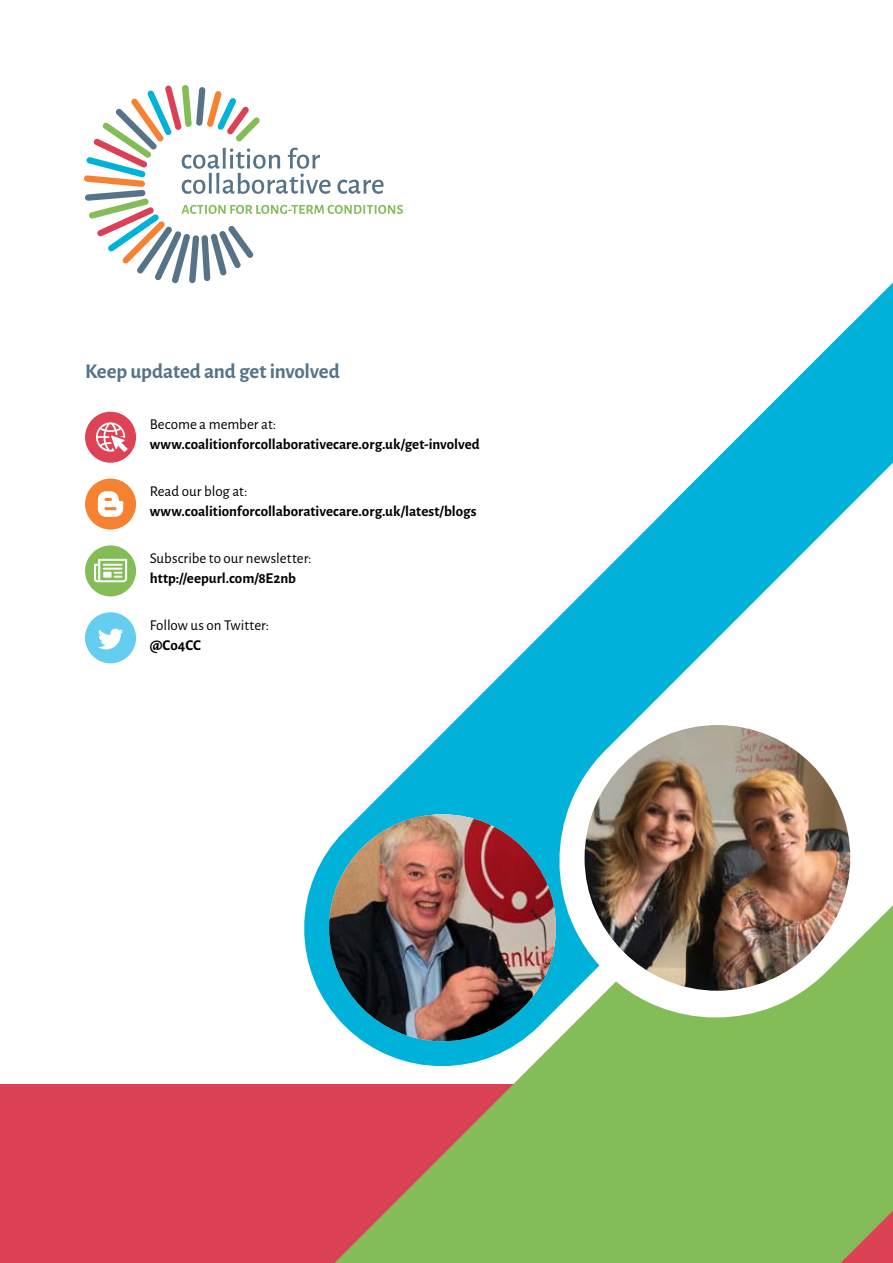
<style>
.page{position:relative;width:893px;height:1263px;background:#fff}
.page>*{position:absolute;margin:0;border:0;box-sizing:border-box;transform-origin:0 0}
.t1{font:700 21px "Alegreya Sans";letter-spacing:-.01em;color:#577387}
.t2{font:700 15px "Alegreya Sans";color:#000}
.t3{font:15px "Alegreya Sans";color:#000}
</style>
<div class="page">
<div style="left:0;top:1084px;width:893px;height:179px;background:#db4154"></div>
<svg style="left:334px;top:1079px;width:559px;height:184px;fill:#84bd58"></svg>
<svg style="left:304px;top:631px;width:589px;height:448px"></svg>
<svg style="left:544px;top:282px;width:349px;height:751px"></svg>
<svg style="left:84px;top:85px;width:319px;height:199px"></svg>
<div style="left:85px;top:612px;width:51px;height:51px;background:#65cdf0;border-radius:50%"></div>
<svg style="left:98px;top:629px;width:25px;height:20px"></svg>
<div style="left:85px;top:479px;width:51px;height:51px;background:#f58231;border-radius:50%"></div>
<svg style="left:98px;top:491px;width:25px;height:26px"></svg>
<div style="left:85px;top:412px;width:51px;height:51px;background:#dd4355;border-radius:50%"></div>
<svg style="left:96px;top:422px;width:32px;height:30px"></svg>
<div style="left:85px;top:545px;width:51px;height:51px;background:#84bd58;border-radius:50%"></div>
<svg style="left:94px;top:559px;width:33px;height:23px"></svg>
<img style="left:585px;top:725px;width:265px;height:266px;border-radius:133px">
<img style="left:329px;top:814px;width:227px;height:227px;border-radius:113px">
<h1 class="t1" style="left:85px;top:356px;width:256px">Keep updated and get involved</h1>
<p class="t3" style="left:150px;top:414px;width:128px">Become a member at:</p>
<p class="t2" style="left:150px;top:433px;width:332px">www.coalitionforcollaborativecare.org.uk/get-involved</p>
<p class="t3" style="left:150px;top:481px;width:99px">Read our blog at:</p>
<p class="t2" style="left:150px;top:500px;width:328px">www.coalitionforcollaborativecare.org.uk/latest/blogs</p>
<p class="t3" style="left:150px;top:548px;width:163px">Subscribe to our newsletter:</p>
<p class="t2" style="left:150px;top:567px;width:148px">http://eepurl.com/8E2nb</p>
<p class="t3" style="left:150px;top:615px;width:121px">Follow us on Twitter:</p>
<p class="t2" style="left:150px;top:634px;width:53px">@Co4CC</p>
</div>
